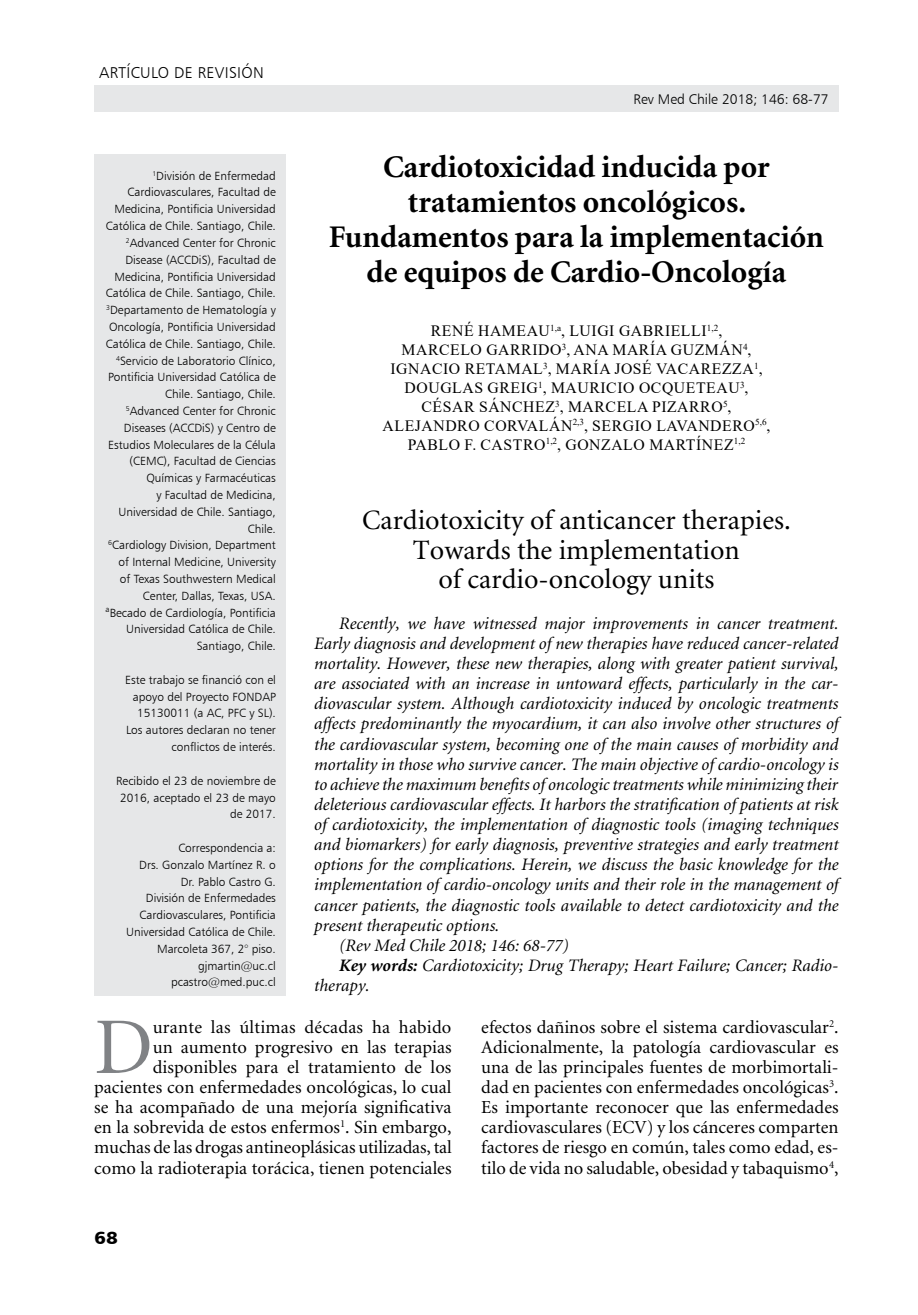
<style>
.page{position:relative;width:918px;height:1315px;background:#fff}
.page>*{position:absolute;margin:0;border:0;box-sizing:border-box;transform-origin:0 0}
.t1{font:80.33px "Minion";color:#808285}
.t2{font:700 31.5px/35px "Minion";color:#000;text-align:center}
.t3{font:28px/29.8px "Minion";color:#000;text-align:center}
.t4{font:18.38px/20.1px "Minion";color:#000;text-align:right}
.t5{font:italic 17.5px "Minion";color:#000}
.t6{font:17.5px "Humanist 777 BT Black B";color:#000;scale:1.1 1}
.t7{font:15.75px/18.9px "Times New Roman";letter-spacing:.035em;color:#000;text-align:center}
.t8{font:15.75px "Humanist 777 BT Light B";letter-spacing:.02em;color:#000}
.t9{font:14px "Humanist 777 BT Light B";color:#000}
.t10{font:11.9px/16.8px "Humanist 777 BT Light B";color:#000;text-align:right}
.s1{font-weight:700}
</style>
<div class="page">
<div style="left:94px;top:85px;width:744px;height:26px;background:#e6e7e8"></div>
<div style="left:94px;top:154px;width:192px;height:841px;background:#e6e7e8"></div>
<p class="t8" style="left:99px;top:63px;width:166px">ARTÍCULO DE REVISIÓN</p>
<p class="t9" style="left:633px;top:90px;width:197px">Rev Med Chile 2018; 146: 68-77</p>
<h2 class="t2" style="left:329px;top:151px;width:497px">Cardiotoxicidad inducida por tratamientos oncológicos.<br>Fundamentos para la implementación de equipos de Cardio-Oncología</h2>
<p class="t7" style="left:382px;top:321px;width:389px">RENÉ HAMEAU<sup>1,A</sup>, LUIGI GABRIELLI<sup>1,2</sup>,<br>MARCELO GARRIDO<sup>3</sup>, ANA MARÍA GUZMÁN<sup>4</sup>, IGNACIO RETAMAL<sup>3</sup>, MARÍA JOSÉ VACAREZZA<sup>1</sup>, DOUGLAS GREIG<sup>1</sup>, MAURICIO OCQUETEAU<sup>3</sup>, CÉSAR SÁNCHEZ<sup>3</sup>, MARCELA PIZARRO<sup>5</sup>, ALEJANDRO CORVALÁN<sup>2,3</sup>, SERGIO LAVANDERO<sup>5,6</sup>, PABLO F. CASTRO<sup>1,2</sup>, GONZALO MARTÍNEZ<sup>1,2</sup></p>
<p class="t10" style="left:106px;top:167px;width:172px"><sup>1</sup>División de Enfermedad<br>Cardiovasculares, Facultad de<br>Medicina, Pontificia Universidad<br>Católica de Chile. Santiago, Chile.<br><sup>2</sup>Advanced Center for Chronic<br>Disease (ACCDiS), Facultad de<br>Medicina, Pontificia Universidad<br>Católica de Chile. Santiago, Chile.<br><sup>3</sup>Departamento de Hematología y<br>Oncología, Pontificia Universidad<br>Católica de Chile. Santiago, Chile.<br><sup>4</sup>Servicio de Laboratorio Clínico,<br>Pontificia Universidad Católica de<br>Chile. Santiago, Chile.<br><sup>5</sup>Advanced Center for Chronic<br>Diseases (ACCDiS) y Centro de<br>Estudios Moleculares de la Célula (CEMC), Facultad de Ciencias<br>Químicas y Farmacéuticas<br>y Facultad de Medicina,<br>Universidad de Chile. Santiago,<br>Chile.<br><sup>6</sup>Cardiology Division, Department of Internal Medicine, University of Texas Southwestern Medical<br>Center, Dallas, Texas, USA. <sup>a</sup>Becado de Cardiología, Pontificia<br>Universidad Católica de Chile.<br>Santiago, Chile.</p>
<p class="t10" style="left:125px;top:671px;width:152px">Este trabajo se financió con el apoyo del Proyecto FONDAP<br>15130011 (a AC, PFC y SL).<br>Los autores declaran no tener conflictos de interés.</p>
<p class="t10" style="left:116px;top:772px;width:161px">Recibido el 23 de noviembre de<br>2016, aceptado el 23 de mayo de 2017.</p>
<p class="t10" style="left:126px;top:839px;width:151px">Correspondencia a:<br>Drs. Gonzalo Martínez R. o<br>Dr. Pablo Castro G.<br>División de Enfermedades<br>Cardiovasculares, Pontificia<br>Universidad Católica de Chile.<br>Marcoleta 367, 2° piso. gjmartin@uc.cl pcastro@med.puc.cl</p>
<h1 class="t1" style="left:94px;top:1007px;width:60px">D</h1>
<h3 class="t3" style="left:362px;top:506px;width:430px">Cardiotoxicity of anticancer therapies.<br>Towards the implementation<br>of cardio-oncology units</h3>
<p class="t5" style="left:339px;top:614px;width:501px">Recently, we have witnessed major improvements in cancer treatment.</p>
<p class="t5" style="left:314px;top:634px;width:526px">Early diagnosis and development of new therapies have reduced cancer-related</p>
<p class="t5" style="left:314px;top:655px;width:526px">mortality. However, these new therapies, along with greater patient survival,</p>
<p class="t5" style="left:314px;top:675px;width:526px">are associated with an increase in untoward effects, particularly in the car-</p>
<p class="t5" style="left:314px;top:695px;width:526px">diovascular system. Although cardiotoxicity induced by oncologic treatments</p>
<p class="t5" style="left:314px;top:715px;width:526px">affects predominantly the myocardium, it can also involve other structures of</p>
<p class="t5" style="left:314px;top:735px;width:526px">the cardiovascular system, becoming one of the main causes of morbidity and</p>
<p class="t5" style="left:314px;top:755px;width:526px">mortality in those who survive cancer. The main objective of cardio-oncology is</p>
<p class="t5" style="left:314px;top:775px;width:525px">to achieve the maximum benefits of oncologic treatments while minimizing their</p>
<p class="t5" style="left:314px;top:795px;width:526px">deleterious cardiovascular effects. It harbors the stratification of patients at risk</p>
<p class="t5" style="left:314px;top:816px;width:526px">of cardiotoxicity, the implementation of diagnostic tools (imaging techniques</p>
<p class="t5" style="left:314px;top:836px;width:526px">and biomarkers) for early diagnosis, preventive strategies and early treatment</p>
<p class="t5" style="left:314px;top:856px;width:526px">options for the complications. Herein, we discuss the basic knowledge for the</p>
<p class="t5" style="left:314px;top:876px;width:526px">implementation of cardio-oncology units and their role in the management of</p>
<p class="t5" style="left:314px;top:896px;width:526px">cancer patients, the diagnostic tools available to detect cardiotoxicity and the</p>
<p class="t5" style="left:314px;top:916px;width:187px">present therapeutic options.</p>
<p class="t5" style="left:339px;top:936px;width:231px">(Rev Med Chile 2018; 146: 68-77)</p>
<p class="t5" style="left:339px;top:956px;width:501px"><span class="s1">Key words:</span> Cardiotoxicity; Drug Therapy; Heart Failure; Cancer; Radio-</p>
<p class="t5" style="left:314px;top:977px;width:57px">therapy.</p>
<p class="t4" style="left:94px;top:1017px;width:359px">urante las últimas décadas ha habido<br>un aumento progresivo en las terapias disponibles para el tratamiento de los pacientes con enfermedades oncológicas, lo cual se ha acompañado de una mejoría significativa en la sobrevida de estos enfermos<sup>1</sup>. Sin embargo, muchas de las drogas antineoplásicas utilizadas, tal como la radioterapia torácica, tienen potenciales</p>
<p class="t4" style="left:481px;top:1017px;width:359px;text-align:justify">efectos dañinos sobre el sistema cardiovascular<sup>2</sup>.<br>Adicionalmente, la patología cardiovascular es una de las principales fuentes de morbimortali&shy;dad en pacientes con enfermedades oncológicas<sup>3</sup>.<br>Es importante reconocer que las enfermedades cardiovasculares (ECV) y los cánceres comparten factores de riesgo en común, tales como edad, es&shy;tilo de vida no saludable, obesidad y tabaquismo<sup>4</sup>,</p>
<p class="t6" style="left:94px;top:1226px;width:23px">68</p>
</div>
